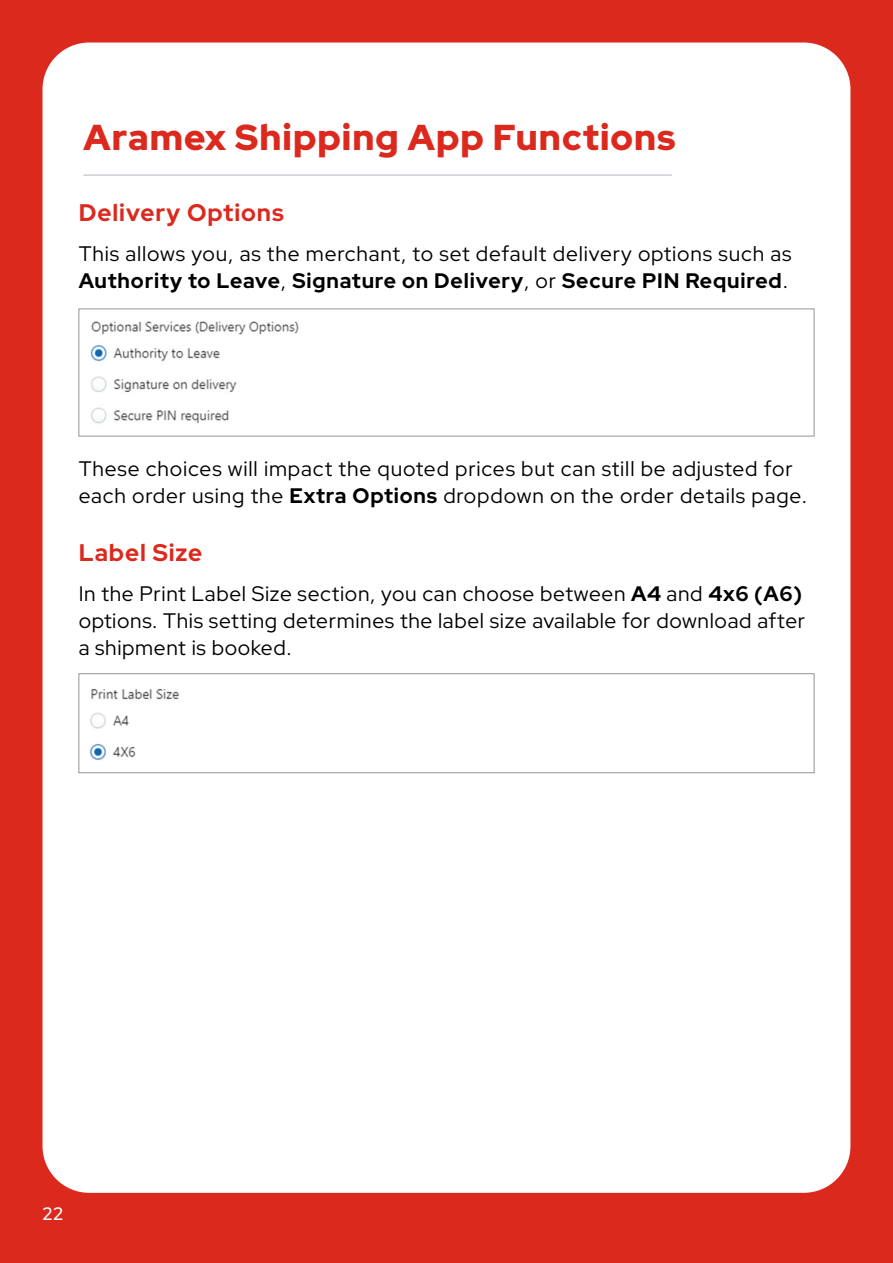
<style>
.page{position:relative;width:893px;height:1263px;background:#dc291e}
.page>*{position:absolute;margin:0;border:0;box-sizing:border-box;transform-origin:0 0}
.t1{font:900 36px "Red Hat Display";letter-spacing:.03em;color:#dc291e}
.t2{font:700 24px "Red Hat Display";letter-spacing:.04em;color:#dc291e}
.t3{font:21px/27px "Red Hat Display";letter-spacing:.03em;color:#000}
.t4{font:500 18px "Red Hat Display";color:#fff}
.s1{font-weight:700}
</style>
<div class="page">
<div style="left:43px;top:43px;width:807px;height:1150px;background:#fff;border-radius:47px"></div>
<img style="left:90px;top:321px;width:209px;height:103px">
<img style="left:90px;top:688px;width:89px;height:72px">
<div style="left:79px;top:673px;width:735px;height:100px;border:1px solid #939598"></div>
<hr style="left:84px;top:174px;width:588px;height:2px;background:#cccfd6">
<h1 class="t1" style="left:84px;top:114px;width:593px">Aramex Shipping App Functions</h1>
<p class="t2" style="left:79px;top:197px;width:207px">Delivery Options</p>
<p class="t3" style="left:79px;top:239px;width:714px">This allows you, as the merchant, to set default delivery options such as<br><span class="s1">Authority to Leave</span>, <span class="s1">Signature on Delivery</span>, or <span class="s1">Secure PIN Required</span>.</p>
<p class="t3" style="left:79px;top:454px;width:730px">These choices will impact the quoted prices but can still be adjusted for each order using the <span class="s1">Extra Options</span> dropdown on the order details page.</p>
<p class="t2" style="left:79px;top:537px;width:125px">Label Size</p>
<p class="t3" style="left:79px;top:579px;width:728px">In the Print Label Size section, you can choose between <span class="s1">A4</span> and <span class="s1">4x6 (A6) </span>options. This setting determines the label size available for download after a shipment is booked.</p>
<p class="t4" style="left:43px;top:1202px;width:22px">22</p>
</div>
